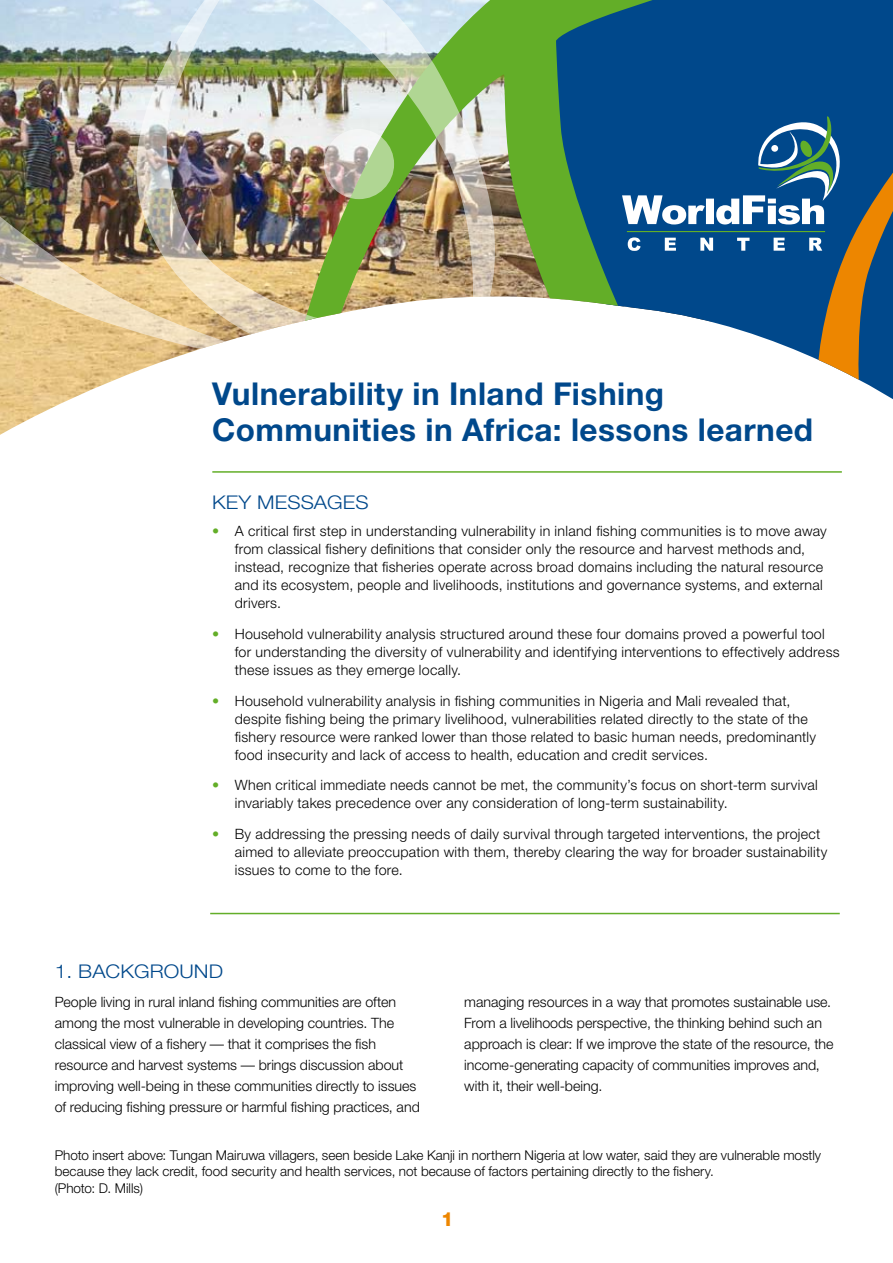
<style>
.page{position:relative;width:893px;height:1263px;background:#fff}
.page>*{position:absolute;margin:0;border:0;box-sizing:border-box;transform-origin:0 0}
.t1{font:700 31.5px/36px "Helvetica Neue";letter-spacing:.015em;color:#00488b}
.t2{font:800 19.5px "Helvetica Neue";color:#ed8600}
.t3{font:300 18.9px "Helvetica Neue";letter-spacing:.005em;color:#00488b;scale:1.11 1}
.t4{font:300 14.25px/18px "Helvetica Neue";letter-spacing:.01em;color:#000}
.t5{font:300 14.25px "Helvetica Neue";color:#63ae28}
.t6{font:300 13.5px/16.2px "Helvetica Neue";color:#000}
</style>
<div class="page">
<img style="left:0;top:0;width:188px;height:435px">
<div style="left:697px;top:0;width:196px;height:399px;background:#00488b"></div>
<svg style="left:496px;top:0;width:201px;height:307px;background:#3f7d61"></svg>
<img style="left:116px;top:0;width:380px;height:338px">
<svg style="left:324px;top:129px;width:70px;height:70px"></svg>
<img style="left:0;top:211px;width:238px;height:142px">
<svg style="left:622px;top:115px;width:271px;height:275px"></svg>
<hr style="left:212px;top:471px;width:630px;height:2px;background:#63ae28">
<hr style="left:210px;top:913px;width:630px;height:1px;background:#63ae28">
<h1 class="t1" style="left:212px;top:375px;width:602px">Vulnerability in Inland Fishing<br>Communities in Africa: lessons learned</h1>
<h3 class="t3" style="left:212px;top:491px;width:142px">Key Messages</h3>
<p class="t4" style="left:235px;top:522px;width:593px">A critical first step in understanding vulnerability in inland fishing communities is to move away from classical fishery definitions that consider only the resource and harvest methods and, instead, recognize that fisheries operate across broad domains including the natural resource and its ecosystem, people and livelihoods, institutions and governance systems, and external drivers.</p>
<p class="t4" style="left:235px;top:624px;width:606px">Household vulnerability analysis structured around these four domains proved a powerful tool for understanding the diversity of vulnerability and identifying interventions to effectively address these issues as they emerge locally.</p>
<p class="t4" style="left:235px;top:691px;width:583px">Household vulnerability analysis in fishing communities in Nigeria and Mali revealed that, despite fishing being the primary livelihood, vulnerabilities related directly to the state of the fishery resource were ranked lower than those related to basic human needs, predominantly food insecurity and lack of access to health, education and credit services.</p>
<p class="t4" style="left:235px;top:776px;width:584px">When critical immediate needs cannot be met, the community’s focus on short-term survival invariably takes precedence over any consideration of long-term sustainability.</p>
<p class="t4" style="left:235px;top:825px;width:594px">By addressing the pressing needs of daily survival through targeted interventions, the project aimed to alleviate preoccupation with them, thereby clearing the way for broader sustainability issues to come to the fore.</p>
<p class="t5" style="left:212px;top:522px;width:9px">•</p>
<p class="t5" style="left:212px;top:625px;width:9px">•</p>
<p class="t5" style="left:212px;top:692px;width:9px">•</p>
<p class="t5" style="left:212px;top:776px;width:9px">•</p>
<p class="t5" style="left:212px;top:825px;width:9px">•</p>
<h3 class="t3" style="left:55px;top:959px;width:48px">1. Back</h3>
<h3 class="t3" style="left:134px;top:959px;width:82px">ground</h3>
<p class="t4" style="left:55px;top:991px;width:367px;line-height:21px">People living in rural inland fishing communities are often among the most vulnerable in developing countries. The classical view of a fishery — that it comprises the fish resource and harvest systems — brings discussion about improving well-being in these communities directly to issues of reducing fishing pressure or harmful fishing practices, and</p>
<p class="t4" style="left:464px;top:991px;width:371px;line-height:21px">managing resources in a way that promotes sustainable use.<br>From a livelihoods perspective, the thinking behind such an approach is clear: If we improve the state of the resource, the income-generating capacity of communities improves and, with it, their well-being.</p>
<p class="t6" style="left:55px;top:1147px;width:768px">Photo insert above: Tungan Mairuwa villagers, seen beside Lake Kanji in northern Nigeria at low water, said they are vulnerable mostly because they lack credit, food security and health services, not because of factors pertaining directly to the fishery.<br>(Photo: D. Mills)</p>
<h2 class="t2" style="left:441px;top:1207px;width:14px">1</h2>
</div>
